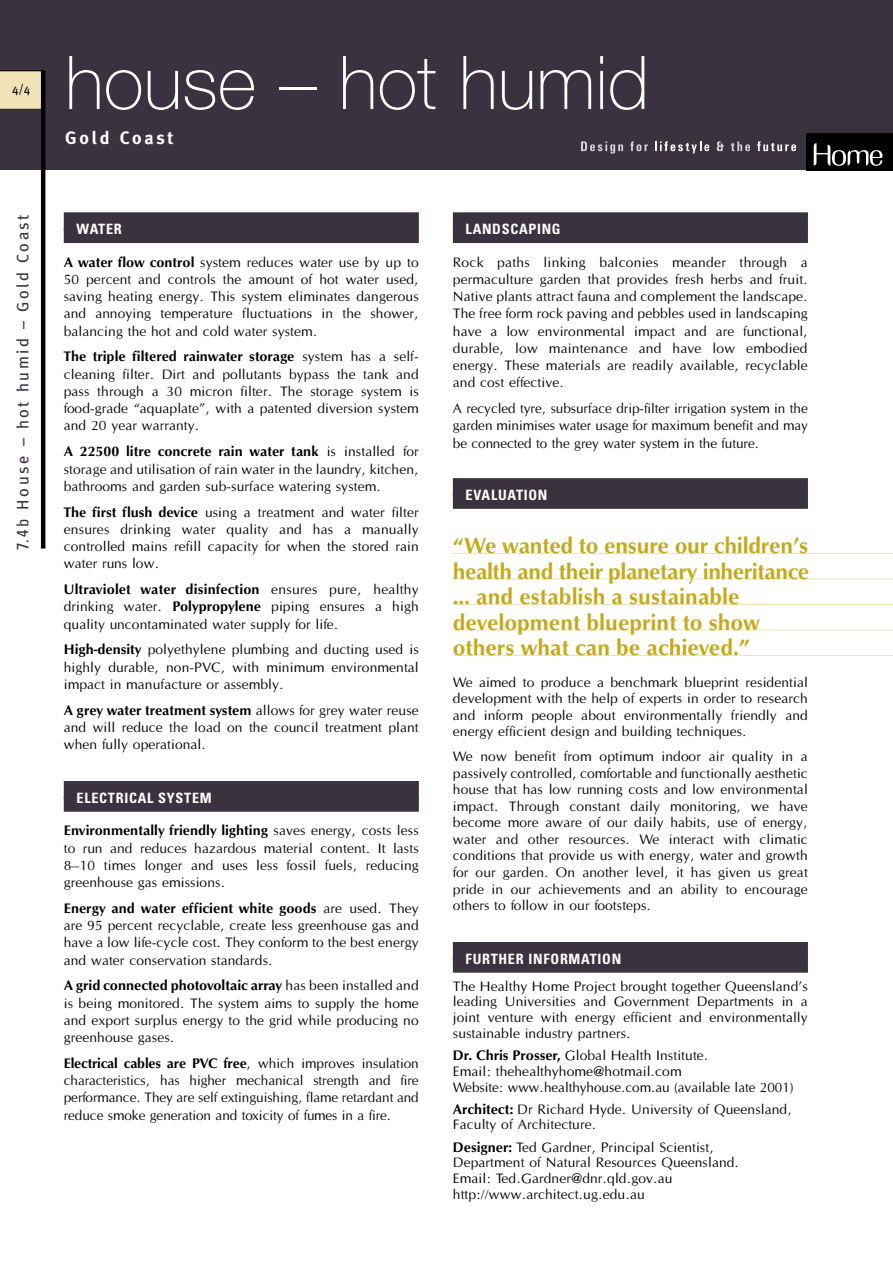
<style>
.page{position:relative;width:893px;height:1263px;background:#fff}
.page>*{position:absolute;margin:0;border:0;box-sizing:border-box;transform-origin:0 0}
.t1{font:100 74.25px "Helvetica Neue";color:#fff}
.pulloutright{font:500 22.5px "Optus T";color:#c6a919}
.pulloutright-2{font:500 22.5px "Optus T";letter-spacing:-.02em;color:#c6a919}
.t2{font:700 18px "Meta Plus";letter-spacing:.15em;color:#fff}
.t3{font:16.5px "Meta Plus";letter-spacing:.15em;color:#3b323f}
.para_2{font:14.25px/17.2px "Optane";color:#000;text-align:justify}
.head1{font:700 condensed 14.25px "Univers";letter-spacing:.05em;color:#fff}
.t4{font:12px "Meta Plus";color:#000}
.s1{font-family:"Univers";font-stretch:condensed}
.s2{font-family:"Optus T";font-weight:500}
</style>
<div class="page">
<div style="left:0;top:0;width:893px;height:170px;background:#3b323f"></div>
<div style="left:806px;top:134px;width:87px;height:36px;background:#000"></div>
<svg style="left:581px;top:141px;width:42px;height:13px"></svg>
<svg style="left:630px;top:141px;width:18px;height:10px"></svg>
<svg style="left:655px;top:141px;width:54px;height:13px"></svg>
<svg style="left:717px;top:141px;width:7px;height:10px"></svg>
<svg style="left:731px;top:141px;width:19px;height:10px"></svg>
<svg style="left:757px;top:141px;width:39px;height:10px"></svg>
<svg style="left:814px;top:143px;width:69px;height:23px"></svg>
<svg style="left:0;top:70px;width:41px;height:40px;background:#e1d5ac"></svg>
<hr style="left:41px;top:70px;width:4px;height:479px;background:#000">
<div style="left:64px;top:212px;width:355px;height:18px;background:#3b323f"></div>
<div style="left:64px;top:228px;width:355px;height:15px;background:#3b323f"></div>
<div style="left:64px;top:781px;width:355px;height:18px;background:#3b323f"></div>
<div style="left:64px;top:797px;width:355px;height:15px;background:#3b323f"></div>
<div style="left:453px;top:212px;width:355px;height:18px;background:#3b323f"></div>
<div style="left:453px;top:228px;width:355px;height:15px;background:#3b323f"></div>
<div style="left:453px;top:478px;width:355px;height:18px;background:#3b323f"></div>
<div style="left:453px;top:494px;width:355px;height:15px;background:#3b323f"></div>
<div style="left:453px;top:942px;width:355px;height:18px;background:#3b323f"></div>
<div style="left:453px;top:958px;width:355px;height:15px;background:#3b323f"></div>
<hr style="left:453px;top:553px;width:440px;height:1px;background:#efe3b7">
<hr style="left:453px;top:579px;width:440px;height:1px;background:#efe3b7">
<hr style="left:453px;top:604px;width:440px;height:1px;background:#efe3b7">
<hr style="left:453px;top:630px;width:440px;height:1px;background:#efe3b7">
<hr style="left:453px;top:655px;width:440px;height:1px;background:#efe3b7">
<p class="t4" style="left:12px;top:82px;width:20px">4/4</p>
<p class="t3" style="left:13px;top:550px;width:337px;rotate:-90deg"><span class="s1">7.4b</span> House – hot humid – Gold Coast</p>
<h1 class="t1" style="left:65px;top:40px;width:585px">house – hot humid</h1>
<p class="t2" style="left:65px;top:128px;width:110px">Gold Coast</p>
<p class="head1" style="left:77px;top:220px;width:47px">WATER</p>
<p class="para_2" style="left:64px;top:254px;width:357px"><span class="s2">A water flow control</span> system reduces water use by up to 50 percent and controls the amount of hot water used, saving heating energy. This system eliminates dangerous and annoying temperature fluctuations in the shower, balancing the hot and cold water system.</p>
<p class="para_2" style="left:64px;top:349px;width:357px"><span class="s2">The triple filtered rainwater storage</span> system has a self&shy;cleaning filter. Dirt and pollutants bypass the tank and pass through a 30 micron filter. The storage system is food-grade “aquaplate”, with a patented diversion system and 20 year warranty.</p>
<p class="para_2" style="left:64px;top:444px;width:357px"><span class="s2">A 22500 litre concrete rain water tank</span> is installed for storage and utilisation of rain water in the laundry, kitchen, bathrooms and garden sub-surface watering system.</p>
<p class="para_2" style="left:64px;top:504px;width:357px"><span class="s2">The first flush device</span> using a treatment and water filter ensures drinking water quality and has a manually controlled mains refill capacity for when the stored rain water runs low.</p>
<p class="para_2" style="left:64px;top:581px;width:357px"><span class="s2">Ultraviolet water disinfection</span> ensures pure, healthy drinking water. <span class="s2">Polypropylene</span> piping ensures a high quality uncontaminated water supply for life.</p>
<p class="para_2" style="left:64px;top:642px;width:357px"><span class="s2">High-density</span> polyethylene plumbing and ducting used is highly durable, non-PVC, with minimum environmental impact in manufacture or assembly.</p>
<p class="para_2" style="left:64px;top:702px;width:357px"><span class="s2">A grey water treatment system</span> allows for grey water reuse and will reduce the load on the council treatment plant when fully operational.</p>
<p class="head1" style="left:77px;top:789px;width:137px">ELECTRICAL SYSTEM</p>
<p class="para_2" style="left:64px;top:823px;width:357px"><span class="s2">Environmentally friendly lighting</span> saves energy, costs less to run and reduces hazardous material content. It lasts 8–10 times longer and uses less fossil fuels, reducing greenhouse gas emissions.</p>
<p class="para_2" style="left:64px;top:900px;width:357px"><span class="s2">Energy and water efficient white goods</span> are used. They are 95 percent recyclable, create less greenhouse gas and have a low life-cycle cost. They conform to the best energy and water conservation standards.</p>
<p class="para_2" style="left:64px;top:978px;width:357px"><span class="s2">A grid connected photovoltaic array</span> has been installed and is being monitored. The system aims to supply the home and export surplus energy to the grid while producing no greenhouse gases.</p>
<p class="para_2" style="left:64px;top:1055px;width:357px"><span class="s2">Electrical cables are PVC free</span>, which improves insulation characteristics, has higher mechanical strength and fire performance. They are self extinguishing, flame retardant and reduce smoke generation and toxicity of fumes in a fire.</p>
<p class="head1" style="left:466px;top:220px;width:97px">LANDSCAPING</p>
<p class="para_2" style="left:453px;top:254px;width:357px">Rock paths linking balconies meander through a permaculture garden that provides fresh herbs and fruit.<br>Native plants attract fauna and complement the landscape.<br>The free form rock paving and pebbles used in landscaping have a low environmental impact and are functional, durable, low maintenance and have low embodied energy. These materials are readily available, recyclable and cost effective.</p>
<p class="para_2" style="left:453px;top:401px;width:357px">A recycled tyre, subsurface drip-filter irrigation system in the garden minimises water usage for maximum benefit and may be connected to the grey water system in the future.</p>
<p class="head1" style="left:466px;top:486px;width:83px">EVALUATION</p>
<p class="pulloutright" style="left:453px;top:533px;width:357px">“We wanted to ensure our children’s</p>
<p class="pulloutright-2" style="left:453px;top:558px;width:358px">health and their planetary inheritance</p>
<p class="pulloutright" style="left:453px;top:584px;width:288px">… and establish a sustainable</p>
<p class="pulloutright" style="left:453px;top:609px;width:308px">development blueprint to show</p>
<p class="pulloutright" style="left:453px;top:635px;width:299px">others what can be achieved.”</p>
<p class="para_2" style="left:453px;top:675px;width:357px;line-height:16.5px">We aimed to produce a benchmark blueprint residential development with the help of experts in order to research and inform people about environmentally friendly and energy efficient design and building techniques.</p>
<p class="para_2" style="left:453px;top:749px;width:357px;line-height:16.5px">We now benefit from optimum indoor air quality in a passively controlled, comfortable and functionally aesthetic house that has low running costs and low environmental impact. Through constant daily monitoring, we have become more aware of our daily habits, use of energy, water and other resources. We interact with climatic conditions that provide us with energy, water and growth for our garden. On another level, it has given us great pride in our achievements and an ability to encourage others to follow in our footsteps.</p>
<p class="head1" style="left:466px;top:950px;width:157px">FURTHER INFORMATION</p>
<p class="para_2" style="left:453px;top:979px;width:357px;line-height:15.8px">The Healthy Home Project brought together Queensland’s leading Universities and Government Departments in a joint venture with energy efficient and environmentally sustainable industry partners.</p>
<p class="para_2" style="left:453px;top:1048px;width:342px;line-height:15.8px;text-align:left"><span class="s2">Dr. Chris Prosser,</span> Global Health Institute.<br>Email: thehealthyhome@hotmail.com<br>Website: www.healthyhouse.com.au (available late 2001)</p>
<p class="para_2" style="left:453px;top:1102px;width:341px;line-height:15.8px"><span class="s2">Architect:</span> Dr Richard Hyde. University of Queensland,<br>Faculty of Architecture.</p>
<p class="para_2" style="left:453px;top:1139px;width:288px;line-height:15.8px;text-align:left"><span class="s2">Designer:</span> Ted Gardner, Principal Scientist, Department of Natural Resources Queensland.<br>Email: Ted.Gardner@dnr.qld.gov.au http://www.architect.ug.edu.au</p>
</div>
